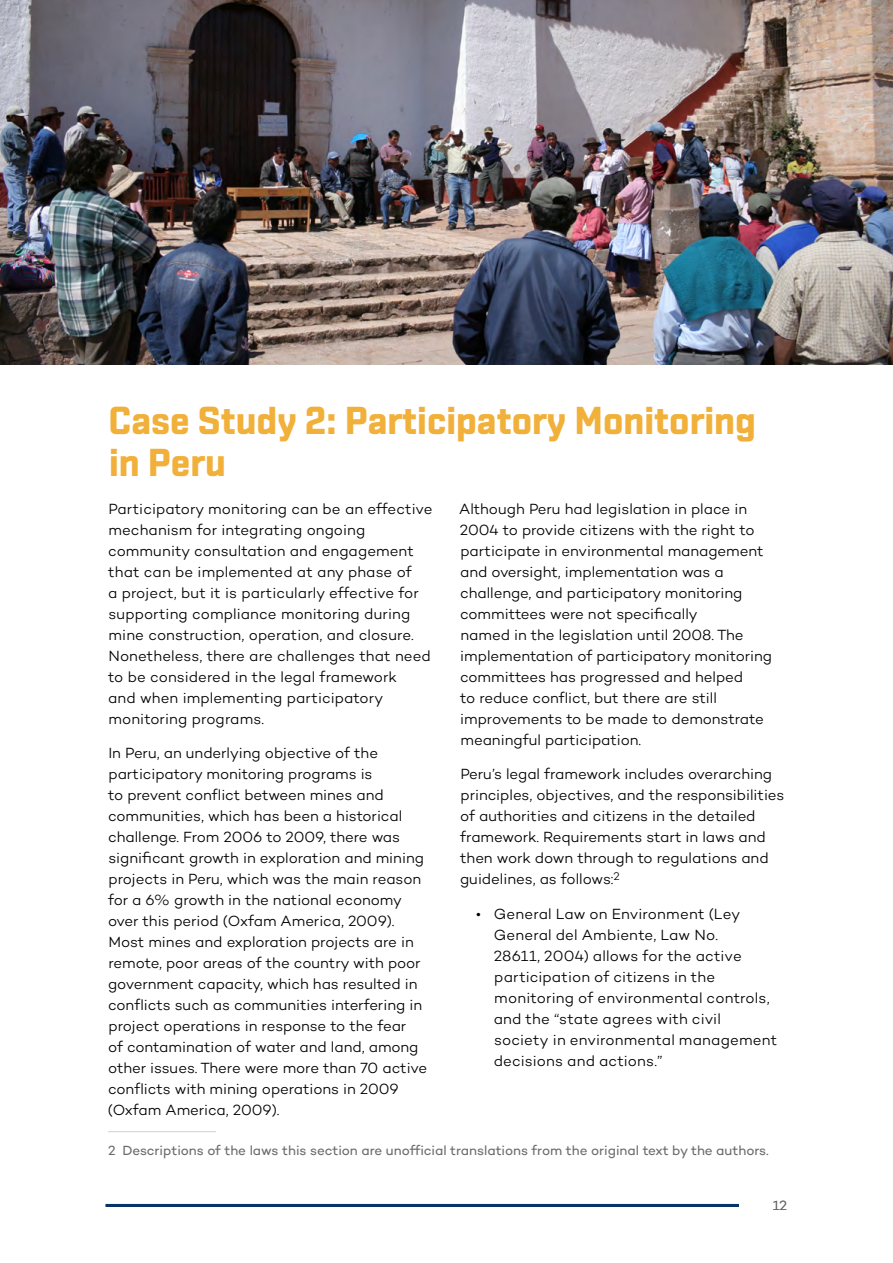
<style>
.page{position:relative;width:893px;height:1263px;background:#fff}
.page>*{position:absolute;margin:0;border:0;box-sizing:border-box;transform-origin:0 0}
.H1_-_chapter_start{font:700 39px/42px "Shentox";color:#f1b039}
.t1{font:300 15px/21px "Campton";color:#000}
.Footnotes{font:13.5px "Campton";letter-spacing:-.005em;color:#696c6d}
.t2{font:300 13.5px "Campton";color:#696c6d}
</style>
<div class="page">
<hr style="left:106px;top:1204px;width:633px;height:3px;background:#093266">
<hr style="left:108px;top:1131px;width:108px;height:1px;background:#cfd1d0">
<img style="left:0;top:0;width:893px;height:365px">
<p class="H1_-_chapter_start" style="left:109px;top:400px;width:649px">Case Study 2: Participatory Monitoring in Peru</p>
<p class="t1" style="left:108px;top:498px;width:326px">Participatory monitoring can be an effective mechanism for integrating ongoing community consultation and engagement that can be implemented at any phase of<br>a project, but it is particularly effective for supporting compliance monitoring during mine construction, operation, and closure.<br>Nonetheless, there are challenges that need to be considered in the legal framework<br>and when implementing participatory monitoring programs.</p>
<p class="t1" style="left:108px;top:742px;width:321px">In Peru, an underlying objective of the participatory monitoring programs is<br>to prevent conflict between mines and communities, which has been a historical challenge. From 2006 to 2009, there was significant growth in exploration and mining projects in Peru, which was the main reason for a 6% growth in the national economy over this period (Oxfam America, 2009).<br>Most mines and exploration projects are in remote, poor areas of the country with poor government capacity, which has resulted in conflicts such as communities interfering in project operations in response to the fear<br>of contamination of water and land, among other issues. There were more than 70 active conflicts with mining operations in 2009 (Oxfam America, 2009).</p>
<p class="t1" style="left:459px;top:498px;width:314px">Although Peru had legislation in place in 2004 to provide citizens with the right to participate in environmental management and oversight, implementation was a challenge, and participatory monitoring committees were not specifically<br>named in the legislation until 2008. The implementation of participatory monitoring committees has progressed and helped<br>to reduce conflict, but there are still improvements to be made to demonstrate meaningful participation.</p>
<p class="t1" style="left:460px;top:763px;width:326px">Peru’s legal framework includes overarching principles, objectives, and the responsibilities of authorities and citizens in the detailed framework. Requirements start in laws and then work down through to regulations and guidelines, as follows:<sup>2</sup></p>
<p class="t1" style="left:494px;top:903px;width:285px;text-indent:-17px">• General Law on Environment (Ley General del Ambiente, Law No.<br>28611, 2004) allows for the active participation of citizens in the monitoring of environmental controls, and the “state agrees with civil society in environmental management decisions and actions.”</p>
<p class="Footnotes" style="left:108px;top:1142px;width:662px">2 Descriptions of the laws this section are unofficial translations from the original text by the authors.</p>
<p class="t2" style="left:773px;top:1197px;width:16px">12</p>
</div>
